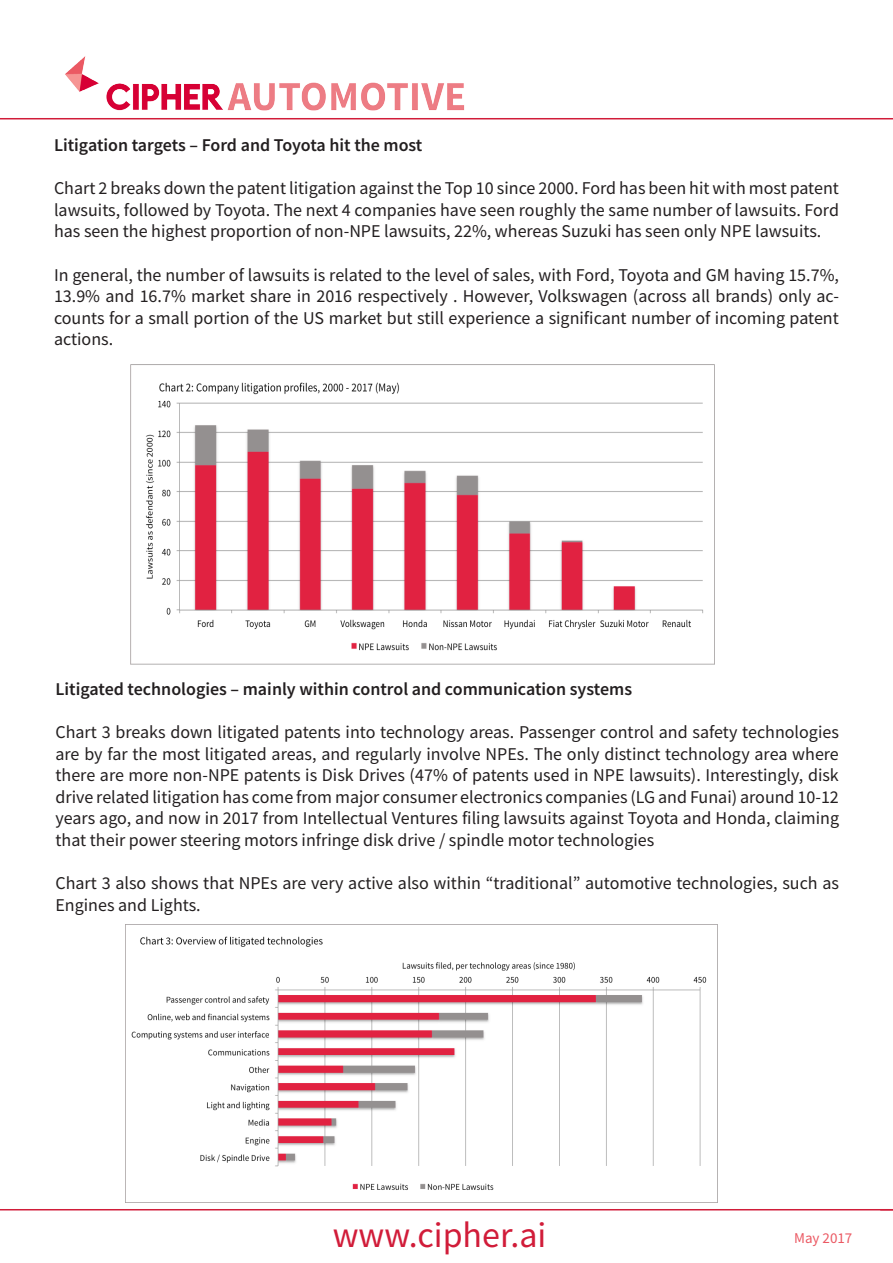
<style>
.page{position:relative;width:893px;height:1263px;background:#fff}
.page>*{position:absolute;margin:0;border:0;box-sizing:border-box;transform-origin:0 0}
.t1{font:36px "Source Sans Pro";color:#d11c39}
.t2{font:18px/21.6px "Source Sans Pro";color:#231f20;text-align:justify}
.t3{font:600 18px "Source Sans Pro";color:#231f20}
.t4{font:15px "Source Sans Pro";color:#eb5963}
</style>
<div class="page">
<hr style="left:0;top:1209px;width:893px;height:1px;background:#d11c39">
<hr style="left:0;top:118px;width:893px;height:1px;background:#d11c39">
<img style="left:55px;top:56px;width:432px;height:64px">
<img style="left:131px;top:365px;width:584px;height:299px">
<img style="left:125px;top:925px;width:593px;height:277px">
<p class="t3" style="left:54px;top:133px;width:370px">Litigation targets – Ford and Toyota hit the most</p>
<p class="t2" style="left:54px;top:177px;width:786px">Chart 2 breaks down the patent litigation against the Top 10 since 2000. Ford has been hit with most patent lawsuits, followed by Toyota. The next 4 companies have seen roughly the same number of lawsuits. Ford has seen the highest proportion of non-NPE lawsuits, 22%, whereas Suzuki has seen only NPE lawsuits.</p>
<p class="t2" style="left:54px;top:264px;width:786px">In general, the number of lawsuits is related to the level of sales, with Ford, Toyota and GM having 15.7%, 13.9% and 16.7% market share in 2016 respectively . However, Volkswagen (across all brands) only ac&shy;counts for a small portion of the US market but still experience a significant number of incoming patent actions.</p>
<p class="t3" style="left:55px;top:677px;width:578px">Litigated technologies – mainly within control and communication systems</p>
<p class="t2" style="left:55px;top:721px;width:785px">Chart 3 breaks down litigated patents into technology areas. Passenger control and safety technologies are by far the most litigated areas, and regularly involve NPEs. The only distinct technology area where there are more non-NPE patents is Disk Drives (47% of patents used in NPE lawsuits). Interestingly, disk drive related litigation has come from major consumer electronics companies (LG and Funai) around 10-12 years ago, and now in 2017 from Intellectual Ventures filing lawsuits against Toyota and Honda, claiming that their power steering motors infringe disk drive / spindle motor technologies</p>
<p class="t2" style="left:55px;top:872px;width:785px">Chart 3 also shows that NPEs are very active also within “traditional” automotive technologies, such as<br>Engines and Lights.</p>
<h1 class="t1" style="left:333px;top:1212px;width:215px">www.cipher.ai</h1>
<p class="t4" style="left:794px;top:1228px;width:60px">May 2017</p>
</div>
